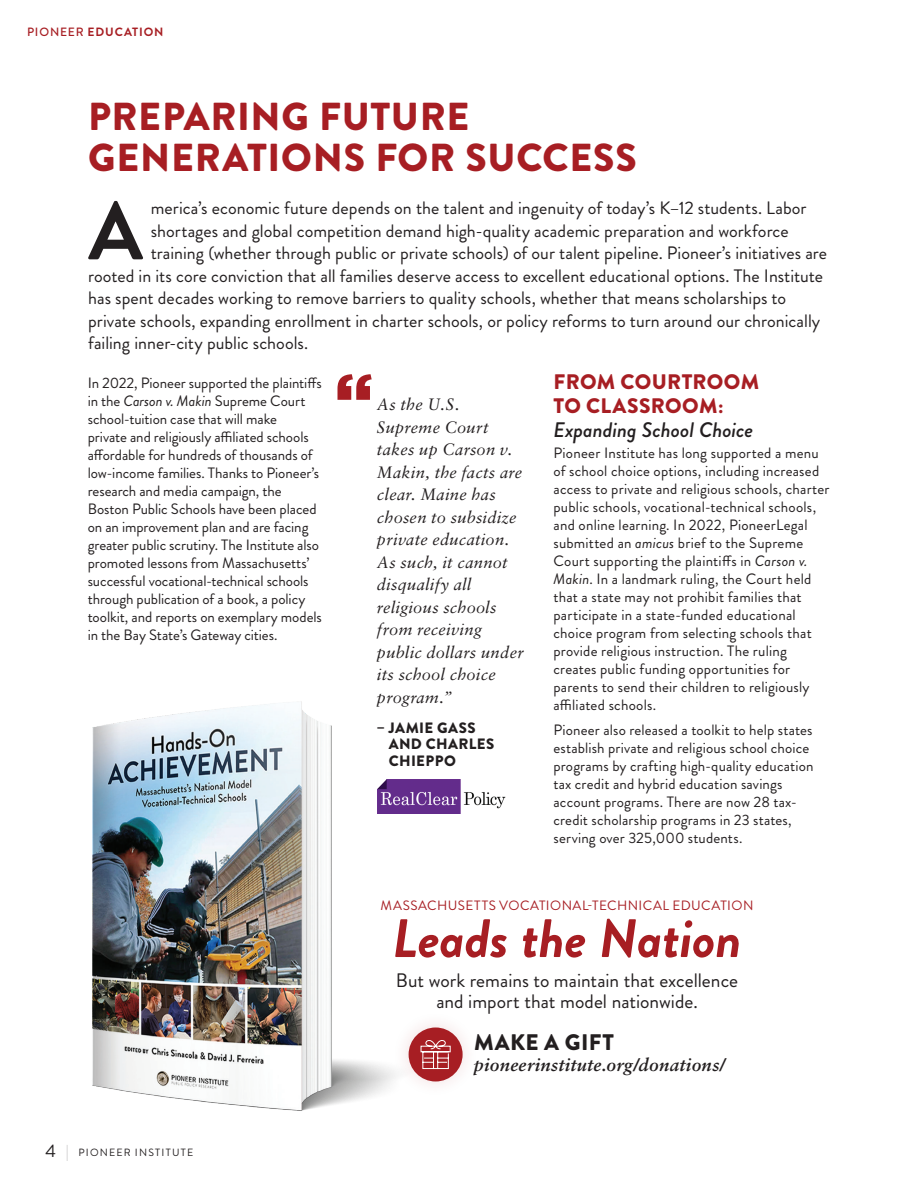
<style>
.page{position:relative;width:918px;height:1188px;background:#fff}
.page>*{position:absolute;margin:0;border:0;box-sizing:border-box;transform-origin:0 0}
.Section_Intro_Text{font:700 82.35px "Brandon Grotesque";color:#231f20}
.Body{font:italic 700 54px "Brandon Grotesque";letter-spacing:-.005em;color:#a71e23}
.Heading_1{font:900 39px "Brandon Grotesque";letter-spacing:.015em;color:#a71e23}
.Serif_Box_Header{font:900 22.5px "Brandon Grotesque";letter-spacing:.02em;color:#231f20}
.Heading_2{font:900 21px/24px "Brandon Grotesque";letter-spacing:.01em;color:#a71e23}
.Heading_2-2{font:19.5px/21px "Brandon Grotesque";color:#231f20;text-align:center}
.Section_Intro_Text-2{font:18px "Brandon Grotesque";color:#231f20}
.Serif_Box_Header-2{font:italic 700 18px "Sabon LT Pro";letter-spacing:.015em;color:#231f20}
.Quotes{font:italic 16.5px/22.5px "Sabon LT Pro";letter-spacing:.015em;color:#231f20}
.Body-2{font:15px/18px "Brandon Grotesque";letter-spacing:.01em;color:#231f20}
.Box_Text{font:900 15px/16.5px "Brandon Grotesque";letter-spacing:.025em;color:#231f20}
.Body-3{font:13.5px "Brandon Grotesque";letter-spacing:.035em;color:#a71e23}
.t1{font:700 12px "Brandon Grotesque";letter-spacing:.07em;color:#a71e23}
.t2{font:10.5px "Brandon Grotesque";letter-spacing:.115em;color:#231f20}
.s1{font-weight:500}
.s2{font-style:italic}
.s3{font-weight:500;font-style:italic;color:#231f20}
.s4{font-size:18px}
</style>
<div class="page">
<svg style="left:338px;top:374px;width:34px;height:26px"></svg>
<img style="left:446px;top:780px;width:60px;height:33px">
<div style="left:409px;top:1028px;width:54px;height:54px;background:#a71e23;border-radius:50%"></div>
<svg style="left:446px;top:1045px;width:5px;height:24px"></svg>
<img style="left:66px;top:701px;width:380px;height:450px">
<p class="t1" style="left:27px;top:23px;width:138px"><span class="s1">PIONEER</span> EDUCATION</p>
<p class="Heading_1" style="left:88px;top:89px;width:383px">PREPARING FUTURE</p>
<p class="Heading_1" style="left:88px;top:130px;width:550px">GENERATIONS FOR SUCCESS</p>
<p class="Section_Intro_Text" style="left:88px;top:173px;width:56px">A</p>
<p class="Section_Intro_Text-2" style="left:151px;top:196px;width:657px">merica’s economic future depends on the talent and ingenuity of today’s K–12 students. Labor</p>
<p class="Section_Intro_Text-2" style="left:151px;top:218px;width:639px">shortages and global competition demand high-quality academic preparation and workforce</p>
<p class="Section_Intro_Text-2" style="left:151px;top:241px;width:678px">training (whether through public or private schools) of our talent pipeline. Pioneer’s initiatives are</p>
<p class="Section_Intro_Text-2" style="left:88px;top:263px;width:736px">rooted in its core conviction that all families deserve access to excellent educational options. The Institute</p>
<p class="Section_Intro_Text-2" style="left:88px;top:286px;width:700px">has spent decades working to remove barriers to quality schools, whether that means scholarships to</p>
<p class="Section_Intro_Text-2" style="left:88px;top:308px;width:734px">private schools, expanding enrollment in charter schools, or policy reforms to turn around our chronically</p>
<p class="Section_Intro_Text-2" style="left:88px;top:331px;width:222px">failing inner-city public schools.</p>
<p class="Body-2" style="left:88px;top:374px;width:236px">In 2022, Pioneer supported the plaintiffs in the <span class="s2">Carson v. Makin</span> Supreme Court school-tuition case that will make<br>private and religiously affiliated schools affordable for hundreds of thousands of low-income families. Thanks to Pioneer’s research and media campaign, the Boston Public Schools have been placed on an improvement plan and are facing greater public scrutiny. The Institute also promoted lessons from Massachusetts’ successful vocational-technical schools through publication of a book, a policy toolkit, and reports on exemplary models in the Bay State’s Gateway cities.</p>
<p class="Heading_2" style="left:554px;top:370px;width:207px">FROM COURTROOM<br>TO CLASSROOM:<br><span class="s3">Expanding School Choice</span></p>
<p class="Body-2" style="left:554px;top:444px;width:278px">Pioneer Institute has long supported a menu of school choice options, including increased access to private and religious schools, charter public schools, vocational-technical schools, and online learning. In 2022, PioneerLegal submitted an <span class="s2">amicus</span> brief to the Supreme Court supporting the plaintiffs in <span class="s2">Carson v.<br>Makin</span>. In a landmark ruling, the Court held that a state may not prohibit families that participate in a state-funded educational choice program from selecting schools that provide religious instruction. The ruling creates public funding opportunities for parents to send their children to religiously affiliated schools.</p>
<p class="Body-2" style="left:554px;top:721px;width:262px">Pioneer also released a toolkit to help states establish private and religious school choice programs by crafting high-quality education tax credit and hybrid education savings account programs. There are now 28 tax&shy;credit scholarship programs in 23 states, serving over 325,000 students.</p>
<p class="Quotes" style="left:377px;top:393px;width:148px">As the U.S.<br>Supreme Court takes up Carson v.<br>Makin, the facts are clear. Maine has chosen to subsidize private education.<br>As such, it cannot disqualify all religious schools from receiving public dollars under its school choice program.”</p>
<p class="Box_Text" style="left:389px;top:719px;width:107px;text-indent:-12px">– JAMIE GASS<br>AND CHARLES<br>CHIEPPO</p>
<p class="Body-3" style="left:381px;top:896px;width:374px">MASSACHUSETTS VOCATIONAL-TECHNICAL EDUCATION</p>
<p class="Body" style="left:392px;top:900px;width:351px">Leads the Nation</p>
<p class="Heading_2-2" style="left:396px;top:970px;width:344px">But work remains to maintain that excellence and import that model nationwide.</p>
<p class="t2" style="left:45px;top:1145px;width:149px"><span class="s4">4</span> PIONEER INSTITUTE</p>
<p class="Serif_Box_Header" style="left:474px;top:1026px;width:141px">MAKE A GIFT</p>
<p class="Serif_Box_Header-2" style="left:474px;top:1053px;width:253px">pioneerinstitute.org/donations/</p>
</div>
